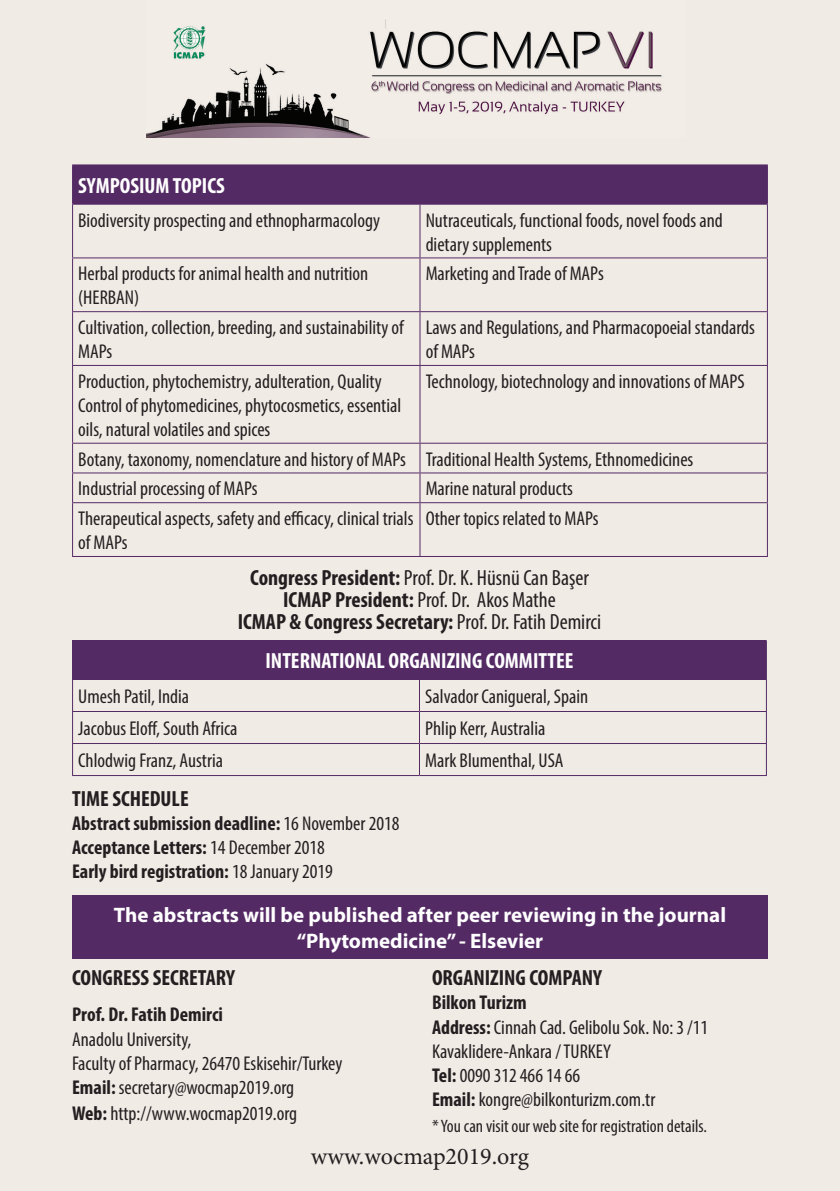
<style>
.page{position:relative;width:840px;height:1191px;background:#fff}
.page>*{position:absolute;margin:0;border:0;box-sizing:border-box;transform-origin:0 0}
.t1{font:24px "Minion Pro";color:#231f20}
.t2{font:condensed 22px/22.2px "Myriad Pro";color:#231f20;text-align:center}
.t3{font:700 condensed 22px "Myriad Pro";color:#fff}
.t4{font:700 condensed 22px "Myriad Pro";color:#231f20}
.t5{font:700 21px/25.2px "Myriad Pro";color:#fff;text-align:center}
.t6{font:condensed 20px/24px "Myriad Pro";color:#231f20}
.t7{font:700 condensed 20px/24px "Myriad Pro";color:#231f20}
.t8{font:condensed 18px "Myriad Pro";color:#231f20}
.s1{font-weight:700}
.s2{font-weight:400}
</style>
<div class="page">
<div style="left:0;top:0;width:839px;height:1191px;background:#f1ebe6"></div>
<img style="left:146px;top:19px;width:516px;height:118px">
<div style="left:72px;top:895px;width:695px;height:63px;background:#542a65"></div>
<div style="left:73px;top:165px;width:693px;height:39px;background:#542a65"></div>
<hr style="left:72px;top:164px;width:348px;height:1px;background:#542a65">
<hr style="left:72px;top:165px;width:1px;height:39px;background:#542a65">
<hr style="left:420px;top:164px;width:347px;height:1px;background:#542a65">
<hr style="left:419px;top:165px;width:1px;height:39px;background:#542a65">
<hr style="left:766px;top:165px;width:1px;height:39px;background:#542a65">
<hr style="left:72px;top:204px;width:348px;height:1px;background:#542a65">
<hr style="left:72px;top:205px;width:1px;height:52px;background:#542a65">
<hr style="left:420px;top:204px;width:347px;height:1px;background:#542a65">
<hr style="left:419px;top:205px;width:1px;height:52px;background:#542a65">
<hr style="left:766px;top:205px;width:1px;height:52px;background:#542a65">
<hr style="left:72px;top:257px;width:348px;height:1px;background:#542a65">
<hr style="left:72px;top:258px;width:1px;height:53px;background:#542a65">
<hr style="left:420px;top:257px;width:347px;height:1px;background:#542a65">
<hr style="left:419px;top:258px;width:1px;height:53px;background:#542a65">
<hr style="left:766px;top:258px;width:1px;height:53px;background:#542a65">
<hr style="left:72px;top:311px;width:348px;height:1px;background:#542a65">
<hr style="left:72px;top:312px;width:1px;height:53px;background:#542a65">
<hr style="left:420px;top:311px;width:347px;height:1px;background:#542a65">
<hr style="left:419px;top:312px;width:1px;height:53px;background:#542a65">
<hr style="left:766px;top:312px;width:1px;height:53px;background:#542a65">
<hr style="left:72px;top:365px;width:348px;height:1px;background:#542a65">
<hr style="left:72px;top:366px;width:1px;height:77px;background:#542a65">
<hr style="left:420px;top:365px;width:347px;height:1px;background:#542a65">
<hr style="left:419px;top:366px;width:1px;height:77px;background:#542a65">
<hr style="left:766px;top:366px;width:1px;height:77px;background:#542a65">
<hr style="left:72px;top:443px;width:348px;height:1px;background:#542a65">
<hr style="left:420px;top:443px;width:347px;height:1px;background:#542a65">
<hr style="left:72px;top:472px;width:348px;height:1px;background:#542a65">
<svg style="left:72px;top:444px;width:1px;height:58px"></svg>
<hr style="left:420px;top:472px;width:347px;height:1px;background:#542a65">
<svg style="left:419px;top:444px;width:1px;height:58px"></svg>
<svg style="left:766px;top:444px;width:1px;height:58px"></svg>
<hr style="left:72px;top:502px;width:348px;height:1px;background:#542a65">
<hr style="left:72px;top:503px;width:1px;height:53px;background:#542a65">
<hr style="left:420px;top:502px;width:347px;height:1px;background:#542a65">
<hr style="left:419px;top:503px;width:1px;height:53px;background:#542a65">
<hr style="left:766px;top:503px;width:1px;height:53px;background:#542a65">
<hr style="left:72px;top:556px;width:348px;height:1px;background:#542a65">
<hr style="left:420px;top:556px;width:347px;height:1px;background:#542a65">
<div style="left:72px;top:640px;width:694px;height:39px;background:#542a65"></div>
<hr style="left:72px;top:679px;width:347px;height:1px;background:#542a65">
<hr style="left:72px;top:680px;width:1px;height:31px;background:#542a65">
<hr style="left:419px;top:679px;width:347px;height:1px;background:#542a65">
<hr style="left:419px;top:680px;width:1px;height:31px;background:#542a65">
<hr style="left:765px;top:680px;width:1px;height:31px;background:#542a65">
<hr style="left:72px;top:711px;width:347px;height:1px;background:#542a65">
<hr style="left:72px;top:712px;width:1px;height:31px;background:#542a65">
<hr style="left:419px;top:711px;width:347px;height:1px;background:#542a65">
<hr style="left:419px;top:712px;width:1px;height:31px;background:#542a65">
<hr style="left:765px;top:712px;width:1px;height:31px;background:#542a65">
<hr style="left:72px;top:743px;width:347px;height:1px;background:#542a65">
<hr style="left:72px;top:744px;width:1px;height:31px;background:#542a65">
<hr style="left:419px;top:743px;width:347px;height:1px;background:#542a65">
<hr style="left:419px;top:744px;width:1px;height:31px;background:#542a65">
<hr style="left:765px;top:744px;width:1px;height:31px;background:#542a65">
<hr style="left:72px;top:775px;width:347px;height:1px;background:#542a65">
<hr style="left:419px;top:775px;width:347px;height:1px;background:#542a65">
<p class="t3" style="left:78px;top:172px;width:148px">SYMPOSIUM TOPICS</p>
<p class="t6" style="left:78px;top:208px;width:303px">Biodiversity prospecting and ethnopharmacology</p>
<p class="t6" style="left:425px;top:208px;width:298px">Nutraceuticals, functional foods, novel foods and dietary supplements</p>
<p class="t6" style="left:78px;top:261px;width:291px">Herbal products for animal health and nutrition (HERBAN)</p>
<p class="t6" style="left:425px;top:261px;width:179px">Marketing and Trade of MAPs</p>
<p class="t6" style="left:78px;top:315px;width:327px">Cultivation, collection, breeding, and sustainability of<br>MAPs</p>
<p class="t6" style="left:425px;top:315px;width:330px">Laws and Regulations, and Pharmacopoeial standards of MAPs</p>
<p class="t6" style="left:78px;top:369px;width:324px">Production, phytochemistry, adulteration, Quality<br>Control of phytomedicines, phytocosmetics, essential oils, natural volatiles and spices</p>
<p class="t6" style="left:425px;top:369px;width:320px">Technology, biotechnology and innovations of MAPS</p>
<p class="t6" style="left:78px;top:444px;width:616px;line-height:29.8px">Botany, taxonomy, nomenclature and history of MAPs Traditional Health Systems, Ethnomedicines<br>Industrial processing of MAPs</p>
<p class="t6" style="left:425px;top:476px;width:149px">Marine natural products</p>
<p class="t6" style="left:78px;top:506px;width:336px">Therapeutical aspects, safety and efficacy, clinical trials of MAPs</p>
<p class="t6" style="left:425px;top:506px;width:174px">Other topics related to MAPs</p>
<p class="t2" style="left:237px;top:566px;width:365px"><span class="s1">Congress President:</span> Prof. Dr. K. Hüsnü Can Başer<br><span class="s1">ICMAP President:</span> Prof. Dr. Akos Mathe<br><span class="s1">ICMAP &amp; Congress Secretary:</span> Prof. Dr. Fatih Demirci</p>
<p class="t3" style="left:265px;top:647px;width:309px">INTERNATIONAL ORGANIZING COMMITTEE</p>
<p class="t6" style="left:78px;top:684px;width:112px">Umesh Patil, India</p>
<p class="t6" style="left:425px;top:684px;width:164px">Salvador Canigueral, Spain</p>
<p class="t6" style="left:78px;top:716px;width:161px">Jacobus Eloff, South Africa</p>
<p class="t6" style="left:425px;top:716px;width:122px">Phlip Kerr, Australia</p>
<p class="t6" style="left:78px;top:748px;width:146px">Chlodwig Franz, Austria</p>
<p class="t6" style="left:425px;top:748px;width:140px">Mark Blumenthal, USA</p>
<p class="t4" style="left:72px;top:785px;width:118px">TIME SCHEDULE</p>
<p class="t7" style="left:72px;top:811px;width:329px">Abstract submission deadline: <span class="s2">16 November 2018<br></span>Acceptance Letters: <span class="s2">14 December 2018<br></span>Early bird registration: <span class="s2">18 January 2019</span></p>
<p class="t5" style="left:114px;top:902px;width:613px">The abstracts will be published after peer reviewing in the journal “Phytomedicine” - Elsevier</p>
<p class="t4" style="left:72px;top:964px;width:164px">CONGRESS SECRETARY</p>
<p class="t7" style="left:72px;top:1002px;width:152px">Prof. Dr. Fatih Demirci</p>
<p class="t6" style="left:72px;top:1026px;width:272px">Anadolu University,<br>Faculty of Pharmacy, 26470 Eskisehir/Turkey<br><span class="s1">Email:</span> secretary@wocmap2019.org</p>
<p class="t6" style="left:72px;top:1101px;width:226px"><span class="s1">Web:</span> http://www.wocmap2019.org</p>
<p class="t4" style="left:432px;top:964px;width:171px">ORGANIZING COMPANY</p>
<p class="t6" style="left:432px;top:990px;width:278px"><span class="s1">Bilkon Turizm<br>Address:</span> Cinnah Cad. Gelibolu Sok. No: 3 /11<br>Kavaklidere-Ankara / TURKEY<br><span class="s1">Tel:</span> 0090 312 466 14 66<br><span class="s1">Email:</span> kongre@bilkonturizm.com.tr</p>
<p class="t8" style="left:432px;top:1115px;width:276px">* You can visit our web site for registration details.</p>
<p class="t1" style="left:310px;top:1140px;width:220px">www.wocmap2019.org</p>
</div>
